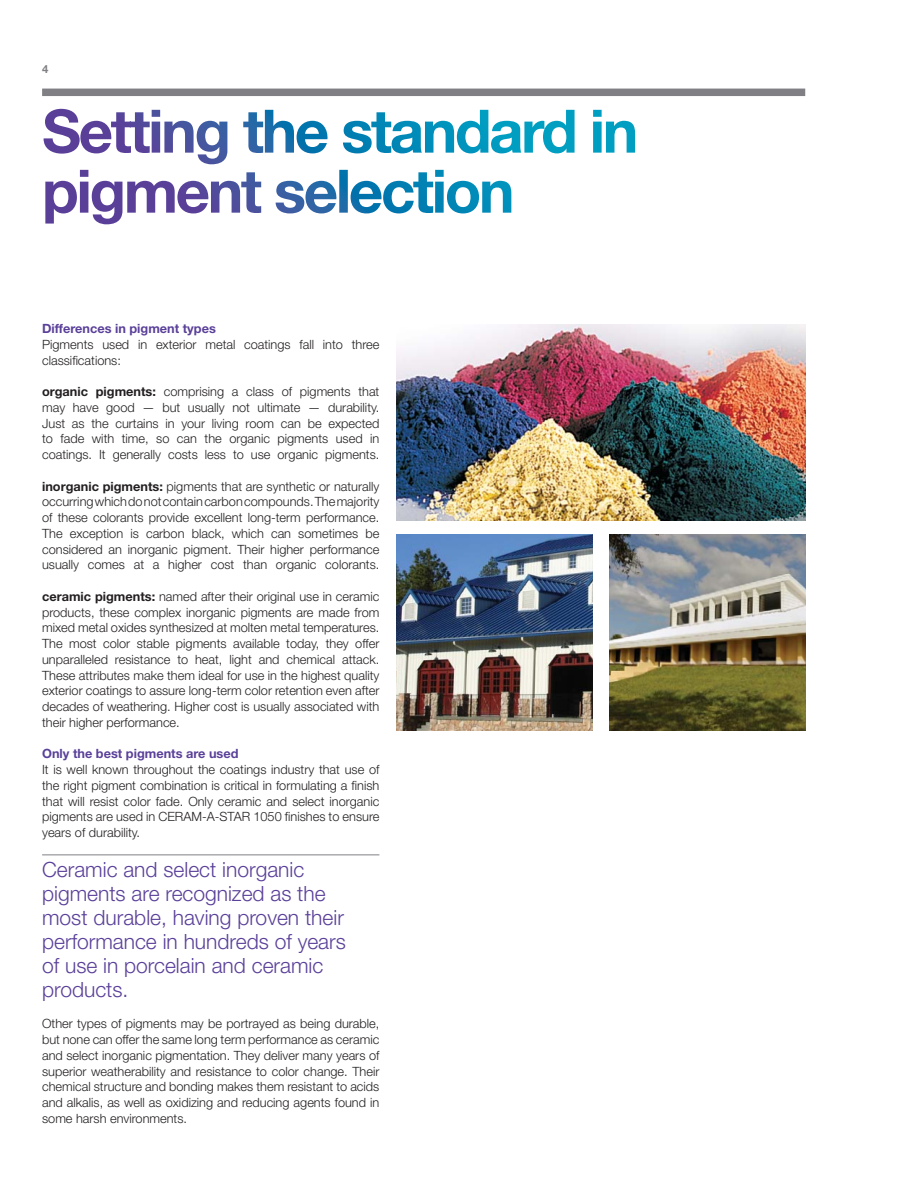
<style>
.page{position:relative;width:918px;height:1188px;background:#fff}
.page>*{position:absolute;margin:0;border:0;box-sizing:border-box;transform-origin:0 0}
.t1{font:300 21px/24px "Helvetica Neue LT Std";color:#5a4099}
.t2{font:300 12.75px/15.8px "Helvetica Neue LT Std";color:#231f20;text-align:justify}
.t3{font:700 12.75px "Helvetica Neue LT Std";color:#5a4099}
.t4{font:700 11.25px "Helvetica Neue LT Std";color:#807f83}
.s1{font-weight:700}
</style>
<div class="page">
<img style="left:397px;top:324px;width:408px;height:196px">
<hr style="left:42px;top:855px;width:337px;height:1px;background:#807f83">
<div style="left:42px;top:89px;width:763px;height:7px;background:#807f83"></div>
<svg style="left:43px;top:109px;width:411px;height:55px"></svg>
<svg style="left:45px;top:170px;width:458px;height:54px"></svg>
<img style="left:397px;top:534px;width:196px;height:196px">
<img style="left:609px;top:534px;width:196px;height:196px">
<p class="t4" style="left:42px;top:65px;width:8px">4</p>
<p class="t3" style="left:42px;top:324px;width:175px">Differences in pigment types</p>
<p class="t2" style="left:42px;top:338px;width:339px">Pigments used in exterior metal coatings fall into three classifications:</p>
<p class="t2" style="left:42px;top:385px;width:339px"><span class="s1">organic pigments:</span> comprising a class of pigments that may have good — but usually not ultimate — durability.<br>Just as the curtains in your living room can be expected to fade with time, so can the organic pigments used in coatings. It generally costs less to use organic pigments.</p>
<p class="t2" style="left:42px;top:480px;width:339px"><span class="s1">inorganic pigments:</span> pigments that are synthetic or naturally occurring which do not contain carbon compounds. The majority of these colorants provide excellent long-term performance.<br>The exception is carbon black, which can sometimes be considered an inorganic pigment. Their higher performance usually comes at a higher cost than organic colorants.</p>
<p class="t2" style="left:42px;top:590px;width:339px"><span class="s1">ceramic pigments:</span> named after their original use in ceramic products, these complex inorganic pigments are made from mixed metal oxides synthesized at molten metal temperatures.<br>The most color stable pigments available today, they offer unparalleled resistance to heat, light and chemical attack.<br>These attributes make them ideal for use in the highest quality exterior coatings to assure long-term color retention even after decades of weathering. Higher cost is usually associated with their higher performance.</p>
<p class="t3" style="left:42px;top:749px;width:198px">Only the best pigments are used</p>
<p class="t2" style="left:42px;top:763px;width:339px">It is well known throughout the coatings industry that use of the right pigment combination is critical in formulating a finish that will resist color fade. Only ceramic and select inorganic pigments are used in CERAM-A-STAR 1050 finishes to ensure years of durability.</p>
<h1 class="t1" style="left:42px;top:860px;width:305px">Ceramic and select inorganic pigments are recognized as the most durable, having proven their performance in hundreds of years of use in porcelain and ceramic products.</h1>
<p class="t2" style="left:42px;top:1018px;width:339px">Other types of pigments may be portrayed as being durable, but none can offer the same long term performance as ceramic and select inorganic pigmentation. They deliver many years of superior weatherability and resistance to color change. Their chemical structure and bonding makes them resistant to acids and alkalis, as well as oxidizing and reducing agents found in some harsh environments.</p>
</div>
